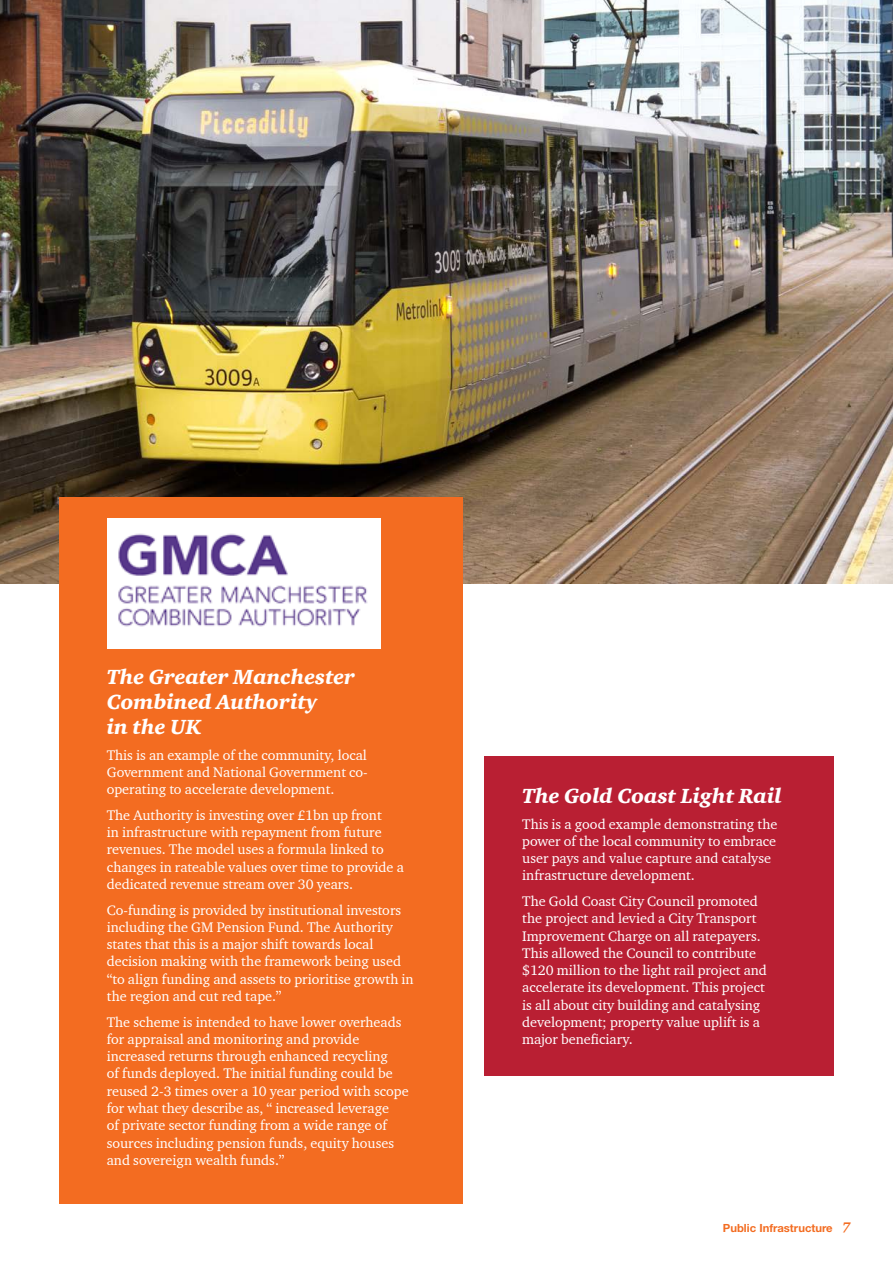
<style>
.page{position:relative;width:893px;height:1263px;background:#fff}
.page>*{position:absolute;margin:0;border:0;box-sizing:border-box;transform-origin:0 0}
.Smaller_heading{font:21px/25.2px "Charter ITC Blac Ital";color:#fff}
.BODY_TEXT{font:14.25px/17.2px "Charter ITC";color:#fff}
.t1{font:700 11.25px "Helvetica Neue";color:#f36c21}
.s1{font-family:"Charter ITC";font-style:italic;font-size:14.25px}
</style>
<div class="page">
<img style="left:0;top:0;width:893px;height:584px">
<div style="left:60px;top:497px;width:403px;height:707px;background:#f36c21"></div>
<div style="left:107px;top:519px;width:274px;height:130px;background:#fff"></div>
<img style="left:118px;top:533px;width:250px;height:94px">
<div style="left:484px;top:756px;width:349px;height:320px;background:#b91f33"></div>
<p class="Smaller_heading" style="left:107px;top:664px;width:250px">The Greater Manchester<br>Combined Authority<br>in the UK</p>
<p class="BODY_TEXT" style="left:107px;top:746px;width:263px;text-align:justify">This is an example of the community, local Government and National Government co&shy;operating to accelerate development.</p>
<p class="BODY_TEXT" style="left:107px;top:806px;width:299px">The Authority is investing over £1bn up front<br>in infrastructure with repayment from future revenues. The model uses a formula linked to changes in rateable values over time to provide a dedicated revenue stream over 30 years.</p>
<p class="BODY_TEXT" style="left:107px;top:901px;width:308px">Co-funding is provided by institutional investors including the GM Pension Fund. The Authority states that this is a major shift towards local decision making with the framework being used “to align funding and assets to prioritise growth in the region and cut red tape.”</p>
<p class="BODY_TEXT" style="left:107px;top:1013px;width:303px">The scheme is intended to have lower overheads for appraisal and monitoring and provide increased returns through enhanced recycling<br>of funds deployed. The initial funding could be reused 2-3 times over a 10 year period with scope for what they describe as, “ increased leverage<br>of private sector funding from a wide range of sources including pension funds, equity houses and sovereign wealth funds.”</p>
<p class="Smaller_heading" style="left:522px;top:783px;width:261px">The Gold Coast Light Rail</p>
<p class="BODY_TEXT" style="left:522px;top:815px;width:257px">This is a good example demonstrating the power of the local community to embrace user pays and value capture and catalyse infrastructure development.</p>
<p class="BODY_TEXT" style="left:522px;top:892px;width:246px">The Gold Coast City Council promoted the project and levied a City Transport Improvement Charge on all ratepayers.<br>This allowed the Council to contribute $120 million to the light rail project and accelerate its development. This project is all about city building and catalysing development; property value uplift is a major beneficiary.</p>
<p class="t1" style="left:723px;top:1221px;width:129px">Public Infrastructure <span class="s1">7</span></p>
</div>
